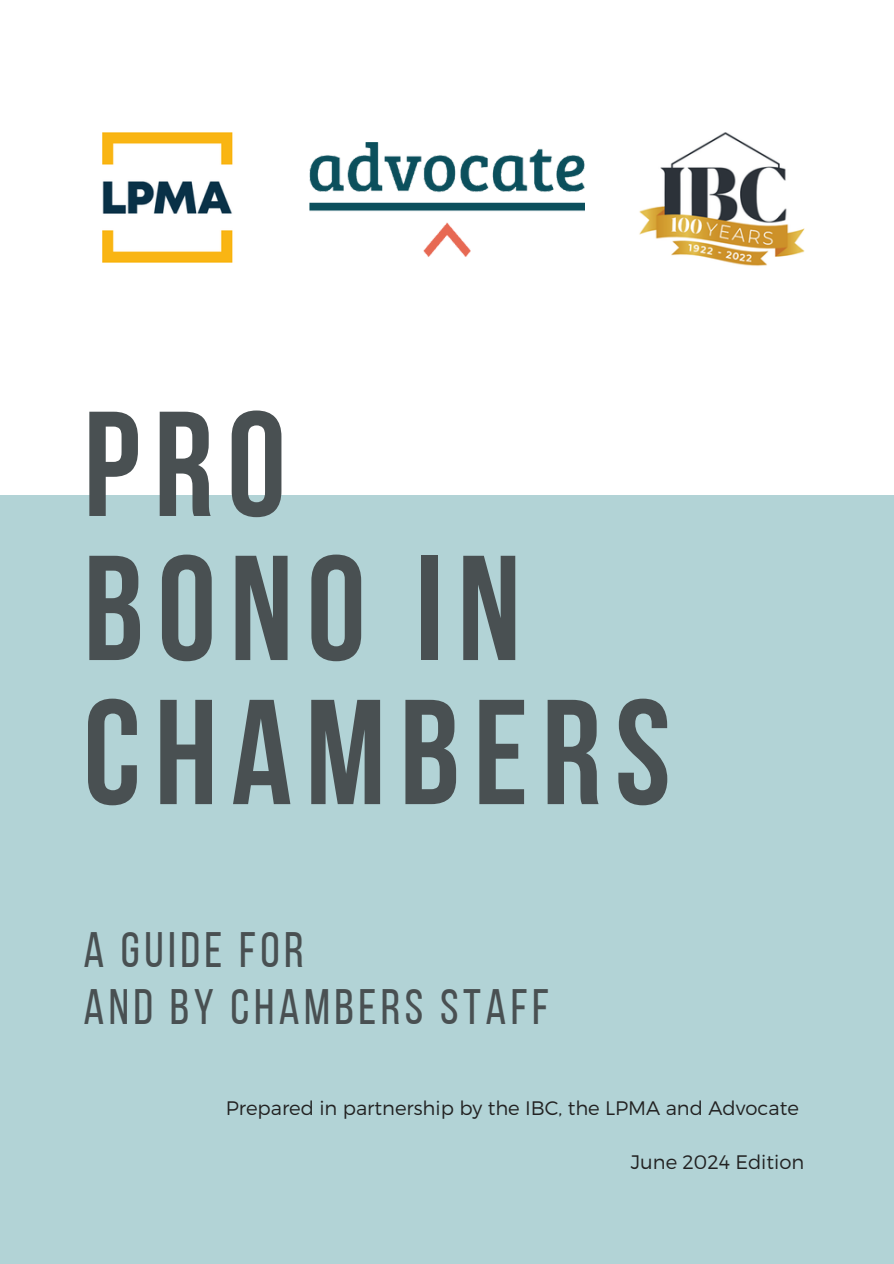
<style>
.page{position:relative;width:894px;height:1264px;background:#fff}
.page>*{position:absolute;margin:0;border:0;box-sizing:border-box;transform-origin:0 0}
.t1{font:700 148.95px/144px "Bebas Neue";letter-spacing:.09em;color:#495052}
.t2{font:49.65px/56.2px "Bebas Neue";letter-spacing:.09em;color:#495052}
.t3{font:300 19.5px "Montserrat";color:#222}
</style>
<div class="page">
<div style="left:0;top:495px;width:893px;height:768px;background:#b2d3d6"></div>
<img style="left:309px;top:143px;width:275px;height:114px">
<img style="left:102px;top:132px;width:131px;height:131px">
<img style="left:639px;top:132px;width:166px;height:134px">
<div style="left:791px;top:155px;width:68px;height:57px;background:#fff"></div>
<p class="t1" style="left:83px;top:406px;width:588px">PRO<br>BONO IN<br>CHAMBERS</p>
<h1 class="t2" style="left:83px;top:926px;width:467px">A GUIDE FOR<br>AND BY CHAMBERS STAFF</h1>
<h2 class="t3" style="left:225px;top:1095px;width:574px">Prepared in partnership by the IBC, the LPMA and Advocate</h2>
<p class="t3" style="left:630px;top:1149px;width:175px">June 2024 Edition</p>
</div>
